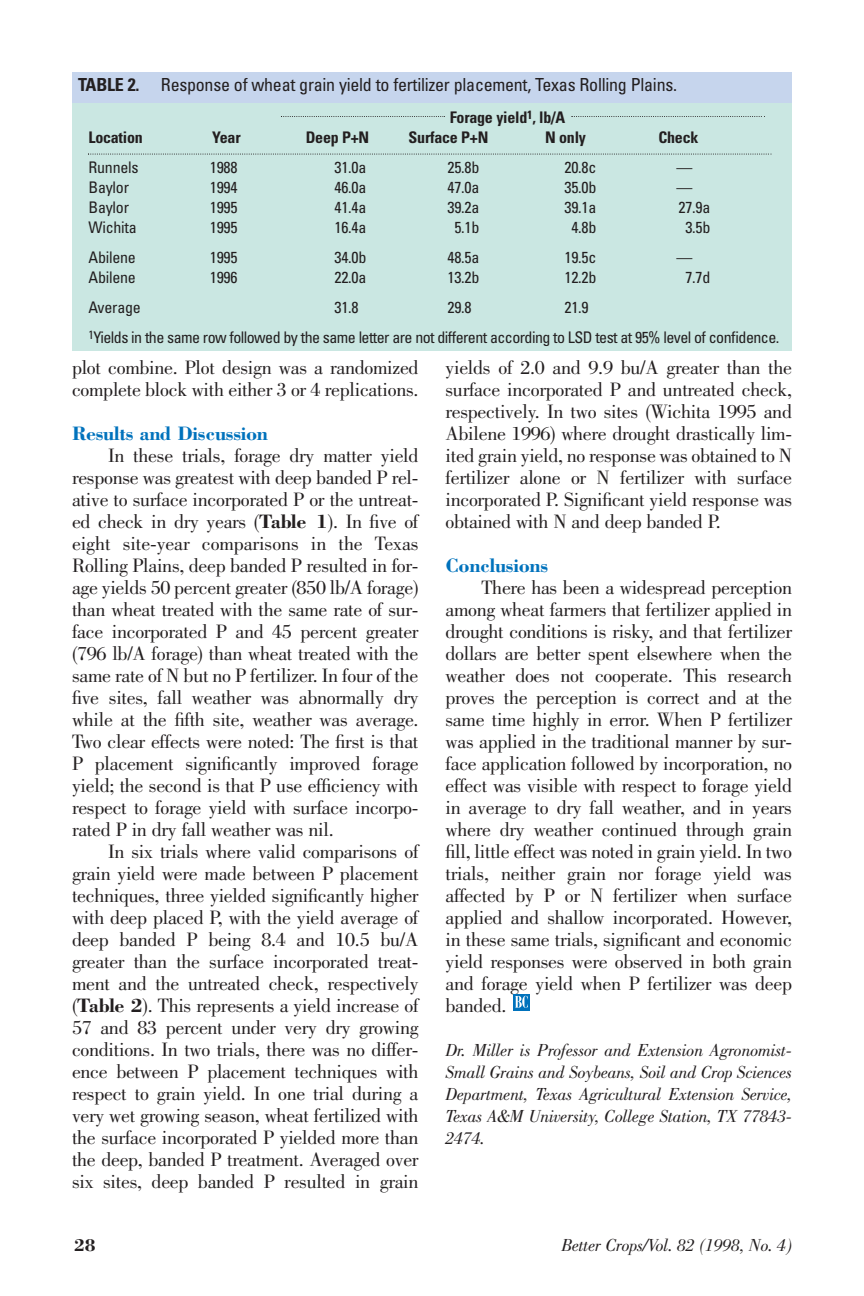
<style>
.page{position:relative;width:864px;height:1296px;background:#fff}
.page>*{position:absolute;margin:0;border:0;box-sizing:border-box;transform-origin:0 0}
.t1{font:20px/22px "Bodoni";letter-spacing:-.015em;color:#231f20;text-align:justify}
.t2{font:700 20px "Bodoni";letter-spacing:-.015em;color:#0072bc}
.t3{font:italic 18px/22px "Bodoni";letter-spacing:-.015em;color:#231f20;text-align:justify}
.t4{font:condensed 18px "Univers";letter-spacing:-.015em;color:#231f20}
.t5{font:700 18px "Bodoni";color:#231f20}
.t6{font:condensed 16px "Univers";letter-spacing:-.015em;color:#231f20}
.t7{font:condensed 16px/30px "Univers";letter-spacing:-.035em;color:#231f20}
.t8{font:700 condensed 16px "Univers";letter-spacing:-.015em;color:#231f20}
.s1{font-weight:700}
</style>
<div class="page">
<div style="left:514px;top:994px;width:16px;height:16px;background:#0072bc"></div>
<svg style="left:515px;top:996px;width:13px;height:12px"></svg>
<div style="left:72px;top:102px;width:720px;height:249px;background:#cae7e2"></div>
<div style="left:72px;top:72px;width:720px;height:31px;background:#c6d5ed"></div>
<svg style="left:88px;top:154px;width:684px;height:1px"></svg>
<svg style="left:281px;top:116px;width:164px;height:1px"></svg>
<svg style="left:572px;top:116px;width:193px;height:1px"></svg>
<p class="t4" style="left:78px;top:78px;width:601px"><span class="s1">TABLE 2.</span> Response of wheat grain yield to fertilizer placement, Texas Rolling Plains.</p>
<p class="t8" style="left:450px;top:112px;width:117px">Forage yield<sup>1</sup>, lb/A</p>
<p class="t8" style="left:88px;top:132px;width:56px">Location</p>
<p class="t8" style="left:212px;top:132px;width:30px">Year</p>
<p class="t8" style="left:306px;top:132px;width:65px">Deep P+N</p>
<p class="t8" style="left:409px;top:132px;width:81px">Surface P+N</p>
<p class="t8" style="left:545px;top:132px;width:42px">N only</p>
<p class="t8" style="left:659px;top:132px;width:41px">Check</p>
<p class="t6" style="left:88px;top:162px;width:52px">Runnels</p>
<p class="t6" style="left:210px;top:162px;width:29px">1988</p>
<p class="t6" style="left:335px;top:162px;width:33px">31.0a</p>
<p class="t6" style="left:448px;top:162px;width:33px">25.8b</p>
<p class="t6" style="left:565px;top:162px;width:33px">20.8c</p>
<p class="t6" style="left:677px;top:162px;width:17px">—</p>
<p class="t6" style="left:88px;top:182px;width:42px">Baylor</p>
<p class="t6" style="left:210px;top:182px;width:29px">1994</p>
<p class="t6" style="left:335px;top:182px;width:33px">46.0a</p>
<p class="t6" style="left:448px;top:182px;width:33px">47.0a</p>
<p class="t6" style="left:565px;top:182px;width:33px">35.0b</p>
<p class="t6" style="left:677px;top:182px;width:17px">—</p>
<p class="t6" style="left:88px;top:202px;width:42px">Baylor</p>
<p class="t6" style="left:210px;top:202px;width:29px">1995</p>
<p class="t6" style="left:335px;top:202px;width:33px">41.4a</p>
<p class="t6" style="left:448px;top:202px;width:33px">39.2a</p>
<p class="t6" style="left:565px;top:202px;width:33px">39.1a</p>
<p class="t6" style="left:679px;top:202px;width:33px">27.9a</p>
<p class="t6" style="left:88px;top:222px;width:50px">Wichita</p>
<p class="t6" style="left:210px;top:222px;width:29px">1995</p>
<p class="t6" style="left:335px;top:222px;width:33px">16.4a</p>
<p class="t6" style="left:454px;top:222px;width:27px">5.1b</p>
<p class="t6" style="left:571px;top:222px;width:27px">4.8b</p>
<p class="t6" style="left:685px;top:222px;width:27px">3.5b</p>
<p class="t6" style="left:88px;top:252px;width:49px">Abilene</p>
<p class="t6" style="left:210px;top:252px;width:29px">1995</p>
<p class="t6" style="left:335px;top:252px;width:33px">34.0b</p>
<p class="t6" style="left:448px;top:252px;width:33px">48.5a</p>
<p class="t6" style="left:565px;top:252px;width:33px">19.5c</p>
<p class="t6" style="left:677px;top:252px;width:17px">—</p>
<p class="t6" style="left:88px;top:272px;width:49px">Abilene</p>
<p class="t6" style="left:210px;top:272px;width:29px">1996</p>
<p class="t6" style="left:335px;top:272px;width:33px">22.0a</p>
<p class="t6" style="left:448px;top:272px;width:33px">13.2b</p>
<p class="t6" style="left:565px;top:272px;width:33px">12.2b</p>
<p class="t6" style="left:685px;top:272px;width:27px">7.7d</p>
<p class="t6" style="left:88px;top:302px;width:54px">Average</p>
<p class="t6" style="left:335px;top:302px;width:26px">31.8</p>
<p class="t6" style="left:448px;top:302px;width:26px">29.8</p>
<p class="t7" style="left:88px;top:294px;width:692px;text-indent:476px">21.9<br><sup>1</sup>Yields in the same row followed by the same letter are not different according to LSD test at 95% level of confidence.</p>
<p class="t1" style="left:72px;top:359px;width:348px">plot combine. Plot design was a randomized complete block with either 3 or 4 replications.</p>
<p class="t2" style="left:72px;top:427px;width:198px">Results and Discussion</p>
<p class="t1" style="left:72px;top:447px;width:348px;text-indent:36px">In these trials, forage dry matter yield response was greatest with deep banded P rel&shy;ative to surface incorporated P or the untreat&shy;ed check in dry years (<span class="s1">Table 1</span>). In five of eight site-year comparisons in the Texas Rolling Plains, deep banded P resulted in for&shy;age yields 50 percent greater (850 lb/A forage) than wheat treated with the same rate of sur&shy;face incorporated P and 45 percent greater (796 lb/A forage) than wheat treated with the same rate of N but no P fertilizer. In four of the five sites, fall weather was abnormally dry while at the fifth site, weather was average.<br>Two clear effects were noted: The first is that P placement significantly improved forage yield; the second is that P use efficiency with respect to forage yield with surface incorpo&shy;rated P in dry fall weather was nil.</p>
<p class="t1" style="left:72px;top:843px;width:348px;text-indent:36px">In six trials where valid comparisons of grain yield were made between P placement techniques, three yielded significantly higher with deep placed P, with the yield average of deep banded P being 8.4 and 10.5 bu/A greater than the surface incorporated treat&shy;ment and the untreated check, respectively (<span class="s1">Table 2</span>). This represents a yield increase of 57 and 83 percent under very dry growing conditions. In two trials, there was no differ&shy;ence between P placement techniques with respect to grain yield. In one trial during a very wet growing season, wheat fertilized with the surface incorporated P yielded more than the deep, banded P treatment. Averaged over six sites, deep banded P resulted in grain</p>
<p class="t1" style="left:446px;top:359px;width:348px">yields of 2.0 and 9.9 bu/A greater than the surface incorporated P and untreated check, respectively. In two sites (Wichita 1995 and Abilene 1996) where drought drastically lim&shy;ited grain yield, no response was obtained to N fertilizer alone or N fertilizer with surface incorporated P. Significant yield response was obtained with N and deep banded P.</p>
<p class="t2" style="left:446px;top:559px;width:104px">Conclusions</p>
<p class="t1" style="left:446px;top:579px;width:348px;text-indent:36px">There has been a widespread perception among wheat farmers that fertilizer applied in drought conditions is risky, and that fertilizer dollars are better spent elsewhere when the weather does not cooperate. This research proves the perception is correct and at the same time highly in error. When P fertilizer was applied in the traditional manner by sur&shy;face application followed by incorporation, no effect was visible with respect to forage yield in average to dry fall weather, and in years where dry weather continued through grain fill, little effect was noted in grain yield. In two trials, neither grain nor forage yield was affected by P or N fertilizer when surface applied and shallow incorporated. However, in these same trials, significant and economic yield responses were observed in both grain and forage yield when P fertilizer was deep banded.</p>
<p class="t3" style="left:446px;top:1041px;width:348px">Dr. Miller is Professor and Extension Agronomist-Small Grains and Soybeans, Soil and Crop Sciences Department, Texas Agricultural Extension Service, Texas A&amp;M University, College Station, TX 77843- 2474.</p>
<p class="t5" style="left:74px;top:1239px;width:23px">28</p>
<p class="t3" style="left:561px;top:1236px;width:232px">Better Crops/Vol. 82 (1998, No. 4)</p>
</div>
